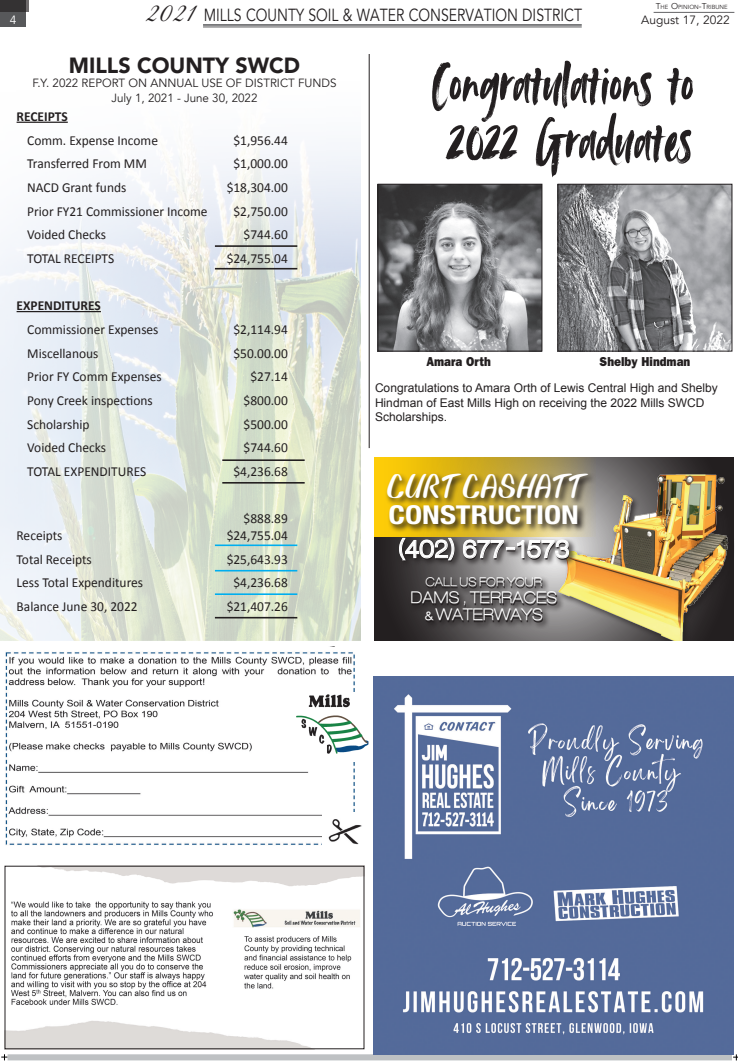
<style>
.page{position:relative;width:738px;height:1062px;background:#fff}
.page>*{position:absolute;margin:0;border:0;box-sizing:border-box;transform-origin:0 0}
.t1{font:64.4px/57.4px "Avallon Alt";color:#231f20;scale:.84 1}
.t2{font:36px "Biffo";color:#fff;scale:.89 1}
.t3{font:700 32px "Lowvetica";color:#fff}
.t4{font:700 condensed 26.1px "Helvetica Neue";color:#fff;scale:1.18 1}
.t5{font:900 22px "Avenir";color:#231f20}
.t6{font:17.5px "Avenir";color:#231f20;scale:.8 1}
.t7{font:700 16px/17px "Lowvetica";color:#fff;text-align:center}
.t8{font:13.8px "Calibri";color:#231f20}
.t9{font:700 13.8px "Calibri";color:#231f20}
.t10{font:800 13px "Franklin Gothic";color:#231f20;scale:.9 1}
.t11{font:12px/14.4px "Arial";color:#231f20}
.t12{font:12px "Avenir";color:#231f20}
.t13{font:700 12px "Lowvetica";color:#fff}
.t14{font:12px "Avenir";color:#fff}
.t15{font:11.9px/14.3px "Avenir";color:#231f20;text-align:center}
.t16{font:5.9px "Avenir";color:#231f20}
.s1{font-size:8.5px}
.s2{font-family:"Great Vibes";font-size:27px}
</style>
<div class="page">
<div style="left:0;top:0;width:26px;height:27px;background:#57585a"></div>
<div style="left:0;top:0;width:28px;height:11px;background:#343233"></div>
<hr style="left:654px;top:12px;width:80px;height:1px;background:#636366">
<hr style="left:203px;top:24px;width:379px;height:2px;background:#57585a">
<hr style="left:203px;top:27px;width:379px;height:1px;background:#57585a">
<div style="left:8px;top:1054px;width:724px;height:6px;background:#bec1c3"></div>
<svg style="left:1px;top:1054px;width:6px;height:6px"></svg>
<svg style="left:733px;top:1054px;width:5px;height:6px"></svg>
<img style="left:0;top:121px;width:361px;height:520px">
<svg style="left:374px;top:457px;width:360px;height:184px;background:#3e3a3b"></svg>
<div style="left:557px;top:473px;width:177px;height:168px;background:#231f20"></div>
<img style="left:558px;top:472px;width:172px;height:169px">
<svg style="left:374px;top:457px;width:222px;height:80px;background:#d3b12c"></svg>
<svg style="left:385px;top:472px;width:211px;height:61px;background:#a28b37"></svg>
<svg style="left:397px;top:536px;width:181px;height:93px;background:#75706b"></svg>
<svg style="left:399px;top:538px;width:56px;height:23px"></svg>
<svg style="left:463px;top:540px;width:106px;height:19px;background:#a5a3a3"></svg>
<img style="left:379px;top:186px;width:161px;height:164px">
<div style="left:377px;top:184px;width:165px;height:168px;border:1px solid #231f20"></div>
<img style="left:559px;top:186px;width:171px;height:164px">
<div style="left:557px;top:184px;width:175px;height:168px;border:1px solid #231f20"></div>
<hr style="left:17px;top:122px;width:51px;height:1px;background:#231f20">
<hr style="left:17px;top:311px;width:84px;height:1px;background:#231f20">
<hr style="left:215px;top:245px;width:82px;height:2px;background:#231f20">
<hr style="left:215px;top:268px;width:82px;height:2px;background:#231f20">
<hr style="left:222px;top:459px;width:83px;height:2px;background:#231f20">
<hr style="left:222px;top:482px;width:83px;height:2px;background:#231f20">
<hr style="left:215px;top:617px;width:82px;height:1px;background:#231f20">
<hr style="left:215px;top:545px;width:82px;height:1px;background:#00aeef">
<hr style="left:215px;top:570px;width:82px;height:2px;background:#00aeef">
<hr style="left:215px;top:593px;width:82px;height:2px;background:#00aeef">
<hr style="left:369px;top:54px;width:1px;height:394px;background:#231f20">
<img style="left:6px;top:901px;width:354px;height:146px">
<img style="left:54px;top:868px;width:308px;height:18px">
<div style="left:4px;top:866px;width:360px;height:183px;border:1px solid #231f20"></div>
<img style="left:5px;top:652px;width:350px;height:193px">
<img style="left:293px;top:692px;width:76px;height:69px">
<img style="left:323px;top:813px;width:39px;height:32px">
<img style="left:373px;top:676px;width:360px;height:378px">
<p class="t16" style="left:656px;top:3px;width:73px"><span class="s1">T</span>HE <span class="s1">O</span>PINION<span class="s1">-T</span>RIBUNE</p>
<p class="t14" style="left:10px;top:13px;width:8px">4</p>
<p class="t6" style="left:146px;top:4px;width:547px"><span class="s2">2021</span> MILLS COUNTY SOIL &amp; WATER CONSERVATION DISTRICT</p>
<p class="t12" style="left:641px;top:13px;width:90px">August 17, 2022</p>
<h3 class="t5" style="left:69px;top:47px;width:233px">MILLS COUNTY SWCD</h3>
<p class="t15" style="left:32px;top:76px;width:306px">F.Y. 2022 REPORT ON ANNUAL USE OF DISTRICT FUNDS<br>July 1, 2021 - June 30, 2022</p>
<p class="t9" style="left:17px;top:108px;width:53px">RECEIPTS</p>
<p class="t8" style="left:27px;top:131px;width:132px">Comm. Expense Income</p>
<p class="t8" style="left:234px;top:131px;width:56px">$1,956.44</p>
<p class="t8" style="left:27px;top:155px;width:121px">Transferred From MM</p>
<p class="t8" style="left:234px;top:155px;width:56px">$1,000.00</p>
<p class="t8" style="left:27px;top:179px;width:101px">NACD Grant funds</p>
<p class="t8" style="left:227px;top:179px;width:63px">$18,304.00</p>
<p class="t8" style="left:27px;top:202px;width:182px">Prior FY21 Commissioner Income</p>
<p class="t8" style="left:233px;top:202px;width:56px">$2,750.00</p>
<p class="t8" style="left:27px;top:226px;width:80px">Voided Checks</p>
<p class="t8" style="left:244px;top:226px;width:46px">$744.60</p>
<p class="t8" style="left:27px;top:250px;width:89px">TOTAL RECEIPTS</p>
<p class="t8" style="left:227px;top:250px;width:63px">$24,755.04</p>
<p class="t9" style="left:17px;top:297px;width:86px">EXPENDITURES</p>
<p class="t8" style="left:27px;top:321px;width:133px">Commissioner Expenses</p>
<p class="t8" style="left:233px;top:321px;width:56px">$2,114.94</p>
<p class="t8" style="left:27px;top:344px;width:73px">Miscellanous</p>
<p class="t8" style="left:233px;top:344px;width:56px">$50.00.00</p>
<p class="t8" style="left:27px;top:368px;width:136px">Prior FY Comm Expenses</p>
<p class="t8" style="left:250px;top:368px;width:39px">$27.14</p>
<p class="t8" style="left:27px;top:392px;width:127px">Pony Creek inspections</p>
<p class="t8" style="left:244px;top:392px;width:46px">$800.00</p>
<p class="t8" style="left:27px;top:415px;width:64px">Scholarship</p>
<p class="t8" style="left:244px;top:415px;width:46px">$500.00</p>
<p class="t8" style="left:27px;top:439px;width:80px">Voided Checks</p>
<p class="t8" style="left:244px;top:439px;width:46px">$744.60</p>
<p class="t8" style="left:27px;top:463px;width:121px">TOTAL EXPENDITURES</p>
<p class="t8" style="left:233px;top:463px;width:56px">$4,236.68</p>
<p class="t8" style="left:244px;top:510px;width:46px">$888.89</p>
<p class="t8" style="left:17px;top:527px;width:47px">Receipts</p>
<p class="t8" style="left:227px;top:527px;width:63px">$24,755.04</p>
<p class="t8" style="left:17px;top:550px;width:77px">Total Receipts</p>
<p class="t8" style="left:227px;top:550px;width:63px">$25,643.93</p>
<p class="t8" style="left:17px;top:574px;width:128px">Less Total Expenditures</p>
<p class="t8" style="left:234px;top:574px;width:56px">$4,236.68</p>
<p class="t8" style="left:17px;top:598px;width:123px">Balance June 30, 2022</p>
<p class="t8" style="left:227px;top:598px;width:63px">$21,407.26</p>
<h1 class="t1" style="left:431px;top:57px;width:315px">Congratulations to<br>2022 Graduates</h1>
<p class="t10" style="left:426px;top:354px;width:73px">Amara Orth</p>
<p class="t10" style="left:600px;top:354px;width:102px">Shelby Hindman</p>
<p class="t11" style="left:375px;top:381px;width:344px">Congratulations to Amara Orth of Lewis Central High and Shelby<br>Hindman of East Mills High on receiving the 2022 Mills SWCD<br>Scholarships.</p>
<h2 class="t2" style="left:386px;top:465px;width:221px">CURT CASHATT</h2>
<h3 class="t4" style="left:389px;top:499px;width:163px">CONSTRUCTION</h3>
<h3 class="t3" style="left:398px;top:526px;width:173px">(402) 677-1573</h3>
<p class="t13" style="left:425px;top:575px;width:118px">CALL US FOR YOUR</p>
<p class="t7" style="left:410px;top:589px;width:148px">DAMS , TERRACES &amp; WATERWAYS</p>
</div>
